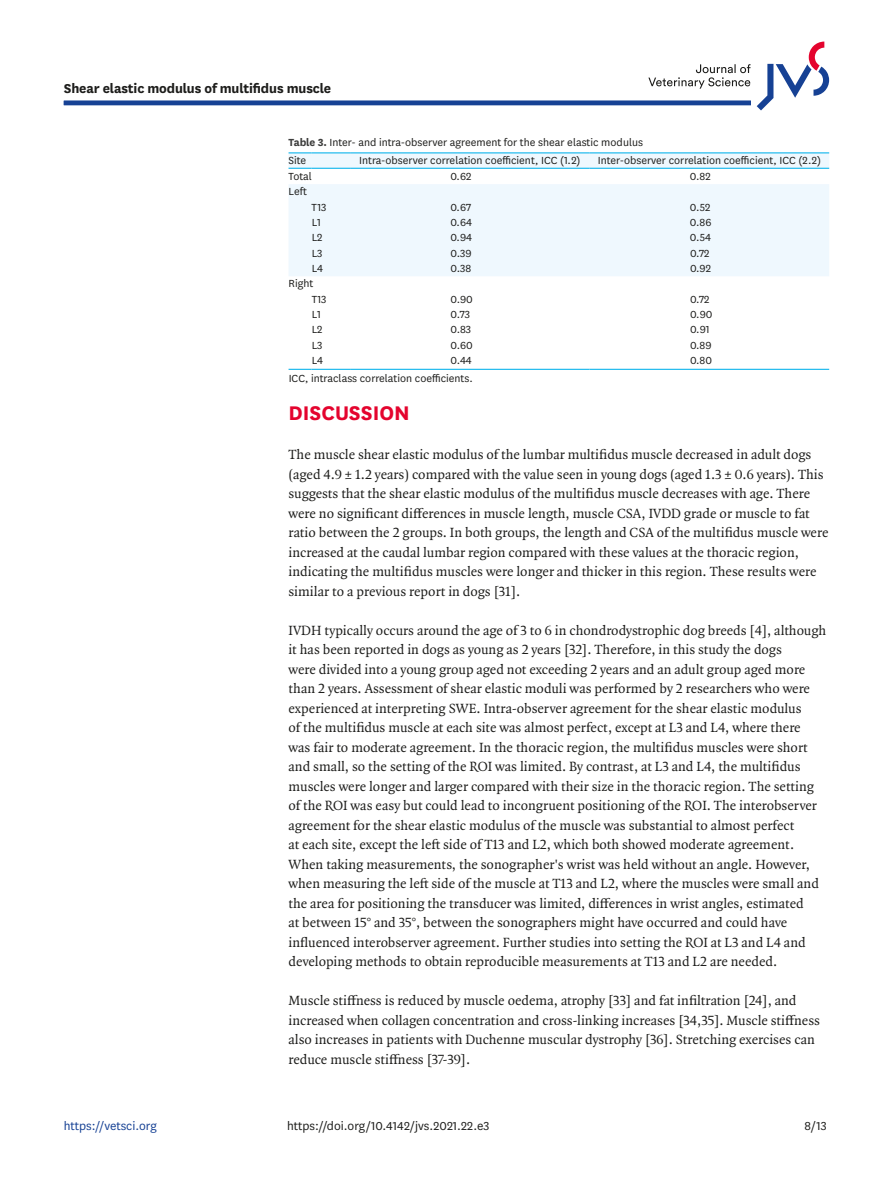
<style>
.page{position:relative;width:893px;height:1191px;background:#fff}
.page>*{position:absolute;margin:0;border:0;box-sizing:border-box;transform-origin:0 0}
.body_title1{font:700 23.1px "National";color:#e4042e}
.alt-title-type{font:700 15px "National";letter-spacing:-.01em;color:#1d1d1b}
.body_p{font:14.25px/19.5px "Quadraat OT";color:#1d1d1b}
.body_p_first{font:14.25px/19.5px "Quadraat OT";color:#1d1d1b}
.doi_running_footer{font:13.5px "National";color:#1d1d1b}
.t1{font:13.5px "National";color:#164194}
.tbody_entry{font:12px "National";color:#1d1d1b}
.thead_entry{font:12px "National";color:#1d1d1b}
.table-wrap_caption{font:12px "National";color:#1d1d1b}
.table-wrap-foot_p_fi{font:12px "National";color:#1d1d1b}
.s1{font-weight:700;color:#3d3d3c}
</style>
<div class="page">
<hr style="left:64px;top:101px;width:687px;height:4px;background:#164194">
<svg style="left:757px;top:42px;width:72px;height:68px"></svg>
<svg style="left:648px;top:64px;width:102px;height:25px"></svg>
<svg style="left:289px;top:153px;width:540px;height:123px;fill:#eff8fe"></svg>
<svg style="left:289px;top:152px;width:23px;height:1px"></svg>
<hr style="left:312px;top:152px;width:38px;height:1px;background:#00b1eb">
<hr style="left:350px;top:152px;width:240px;height:1px;background:#00b1eb">
<hr style="left:590px;top:152px;width:239px;height:1px;background:#00b1eb">
<svg style="left:289px;top:168px;width:23px;height:1px"></svg>
<hr style="left:312px;top:168px;width:38px;height:1px;background:#00b1eb">
<hr style="left:350px;top:168px;width:240px;height:1px;background:#00b1eb">
<hr style="left:590px;top:168px;width:239px;height:1px;background:#00b1eb">
<svg style="left:289px;top:369px;width:23px;height:1px"></svg>
<hr style="left:312px;top:369px;width:38px;height:1px;background:#00b1eb">
<hr style="left:350px;top:369px;width:240px;height:1px;background:#00b1eb">
<hr style="left:590px;top:369px;width:239px;height:1px;background:#00b1eb">
<p class="alt-title-type" style="left:64px;top:77px;width:269px">Shear elastic modulus of multifidus muscle</p>
<p class="table-wrap_caption" style="left:289px;top:135px;width:356px"><span class="s1">Table 3.</span> Inter- and intra-observer agreement for the shear elastic modulus</p>
<p class="thead_entry" style="left:289px;top:152px;width:19px">Site</p>
<p class="thead_entry" style="left:359px;top:152px;width:223px">Intra-observer correlation coefficient, ICC (1.2)</p>
<p class="thead_entry" style="left:598px;top:152px;width:225px">Inter-observer correlation coefficient, ICC (2.2)</p>
<p class="tbody_entry" style="left:289px;top:168px;width:25px">Total</p>
<p class="tbody_entry" style="left:450px;top:168px;width:22px">0.62</p>
<p class="tbody_entry" style="left:690px;top:168px;width:22px">0.82</p>
<p class="tbody_entry" style="left:289px;top:184px;width:20px">Left</p>
<p class="tbody_entry" style="left:312px;top:199px;width:16px">T13</p>
<p class="tbody_entry" style="left:450px;top:199px;width:22px">0.67</p>
<p class="tbody_entry" style="left:690px;top:199px;width:22px">0.52</p>
<p class="tbody_entry" style="left:312px;top:214px;width:11px">L1</p>
<p class="tbody_entry" style="left:450px;top:214px;width:23px">0.64</p>
<p class="tbody_entry" style="left:690px;top:214px;width:23px">0.86</p>
<p class="tbody_entry" style="left:312px;top:230px;width:12px">L2</p>
<p class="tbody_entry" style="left:450px;top:230px;width:23px">0.94</p>
<p class="tbody_entry" style="left:690px;top:230px;width:23px">0.54</p>
<p class="tbody_entry" style="left:312px;top:245px;width:12px">L3</p>
<p class="tbody_entry" style="left:450px;top:245px;width:23px">0.39</p>
<p class="tbody_entry" style="left:690px;top:245px;width:21px">0.72</p>
<p class="tbody_entry" style="left:312px;top:260px;width:13px">L4</p>
<p class="tbody_entry" style="left:450px;top:260px;width:22px">0.38</p>
<p class="tbody_entry" style="left:690px;top:260px;width:23px">0.92</p>
<p class="tbody_entry" style="left:289px;top:276px;width:26px">Right</p>
<p class="tbody_entry" style="left:312px;top:291px;width:16px">T13</p>
<p class="tbody_entry" style="left:450px;top:291px;width:24px">0.90</p>
<p class="tbody_entry" style="left:690px;top:291px;width:21px">0.72</p>
<p class="tbody_entry" style="left:312px;top:306px;width:11px">L1</p>
<p class="tbody_entry" style="left:450px;top:306px;width:21px">0.73</p>
<p class="tbody_entry" style="left:690px;top:306px;width:24px">0.90</p>
<p class="tbody_entry" style="left:312px;top:322px;width:12px">L2</p>
<p class="tbody_entry" style="left:450px;top:322px;width:22px">0.83</p>
<p class="tbody_entry" style="left:690px;top:322px;width:21px">0.91</p>
<p class="tbody_entry" style="left:312px;top:337px;width:12px">L3</p>
<p class="tbody_entry" style="left:450px;top:337px;width:24px">0.60</p>
<p class="tbody_entry" style="left:690px;top:337px;width:23px">0.89</p>
<p class="tbody_entry" style="left:312px;top:353px;width:13px">L4</p>
<p class="tbody_entry" style="left:450px;top:353px;width:23px">0.44</p>
<p class="tbody_entry" style="left:690px;top:353px;width:24px">0.80</p>
<p class="table-wrap-foot_p_fi" style="left:289px;top:370px;width:186px">ICC, intraclass correlation coefficients.</p>
<p class="body_title1" style="left:289px;top:397px;width:123px">DISCUSSION</p>
<p class="body_p_first" style="left:289px;top:445px;width:541px">The muscle shear elastic modulus of the lumbar multifidus muscle decreased in adult dogs (aged 4.9 ± 1.2 years) compared with the value seen in young dogs (aged 1.3 ± 0.6 years). This suggests that the shear elastic modulus of the multifidus muscle decreases with age. There were no significant differences in muscle length, muscle CSA, IVDD grade or muscle to fat ratio between the 2 groups. In both groups, the length and CSA of the multifidus muscle were increased at the caudal lumbar region compared with these values at the thoracic region, indicating the multifidus muscles were longer and thicker in this region. These results were similar to a previous report in dogs [31].</p>
<p class="body_p" style="left:289px;top:620px;width:539px">IVDH typically occurs around the age of 3 to 6 in chondrodystrophic dog breeds [4], although it has been reported in dogs as young as 2 years [32]. Therefore, in this study the dogs<br>were divided into a young group aged not exceeding 2 years and an adult group aged more than 2 years. Assessment of shear elastic moduli was performed by 2 researchers who were experienced at interpreting SWE. Intra-observer agreement for the shear elastic modulus<br>of the multifidus muscle at each site was almost perfect, except at L3 and L4, where there<br>was fair to moderate agreement. In the thoracic region, the multifidus muscles were short and small, so the setting of the ROI was limited. By contrast, at L3 and L4, the multifidus muscles were longer and larger compared with their size in the thoracic region. The setting of the ROI was easy but could lead to incongruent positioning of the ROI. The interobserver agreement for the shear elastic modulus of the muscle was substantial to almost perfect<br>at each site, except the left side of T13 and L2, which both showed moderate agreement.<br>When taking measurements, the sonographer's wrist was held without an angle. However, when measuring the left side of the muscle at T13 and L2, where the muscles were small and the area for positioning the transducer was limited, differences in wrist angles, estimated<br>at between 15° and 35°, between the sonographers might have occurred and could have influenced interobserver agreement. Further studies into setting the ROI at L3 and L4 and developing methods to obtain reproducible measurements at T13 and L2 are needed.</p>
<p class="body_p" style="left:289px;top:990px;width:533px">Muscle stiffness is reduced by muscle oedema, atrophy [33] and fat infiltration [24], and increased when collagen concentration and cross-linking increases [34,35]. Muscle stiffness also increases in patients with Duchenne muscular dystrophy [36]. Stretching exercises can reduce muscle stiffness [37-39].</p>
<p class="t1" style="left:64px;top:1116px;width:95px">https://vetsci.org</p>
<p class="doi_running_footer" style="left:287px;top:1116px;width:204px">https://doi.org/10.4142/jvs.2021.22.e3</p>
<p class="doi_running_footer" style="left:804px;top:1116px;width:24px">8/13</p>
</div>
